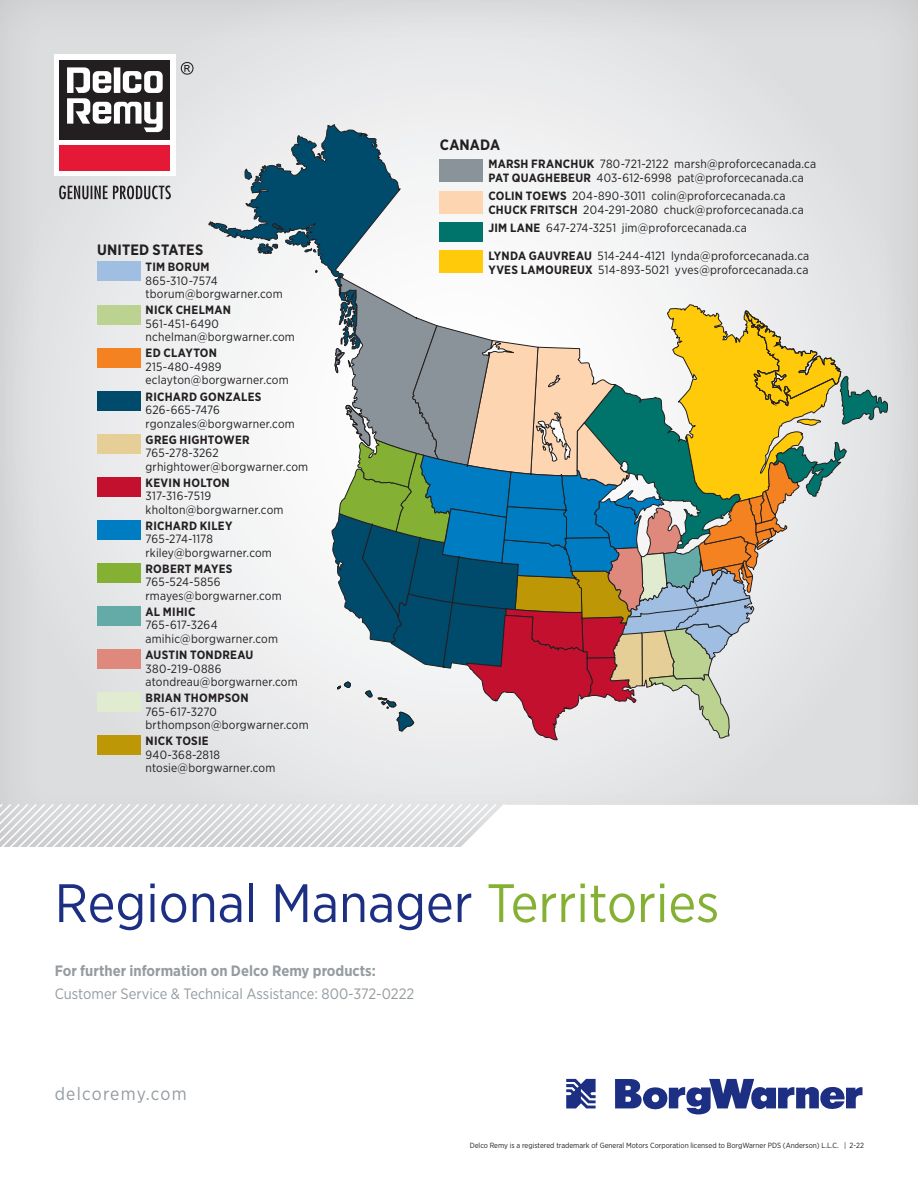
<style>
.page{position:relative;width:918px;height:1188px;background:#fff}
.page>*{position:absolute;margin:0;border:0;box-sizing:border-box;transform-origin:0 0}
.t1{font:54px "Gotham Narrow";color:#1c2f82}
.t2{font:18px "Gotham Narrow";letter-spacing:.07em;color:#959ca1}
.t3{font:15px "Gotham Narrow";color:#959ca1}
.t4{font:700 15px "Gotham Narrow";color:#959ca1}
.t5{font:700 15px "Gotham Narrow";letter-spacing:.01em;color:#231f20}
.t6{font:12px/13.5px "Gotham Narrow";letter-spacing:.015em;color:#231f20}
.t7{font:700 12px "Gotham Narrow";letter-spacing:.02em;color:#231f20}
.t8{font:7.5px "Gotham Narrow";color:#231f20}
.s1{font-weight:700}
.s2{color:#84b133}
</style>
<div class="page">
<div style="left:0;top:0;width:918px;height:848px;background:#231f20;opacity:.17"></div>
<svg style="left:615px;top:1079px;width:248px;height:35px"></svg>
<svg style="left:566px;top:1079px;width:30px;height:29px"></svg>
<svg style="left:0;top:805px;width:918px;height:42px"></svg>
<div style="left:54px;top:55px;width:121px;height:121px;background:#fff"></div>
<div style="left:60px;top:60px;width:110px;height:79px;background:#231f20"></div>
<div style="left:60px;top:145px;width:110px;height:26px;background:#e51836"></div>
<svg style="left:67px;top:67px;width:96px;height:65px"></svg>
<svg style="left:181px;top:62px;width:13px;height:13px"></svg>
<svg style="left:59px;top:186px;width:112px;height:13px"></svg>
<svg style="left:208px;top:125px;width:681px;height:623px"></svg>
<div style="left:440px;top:159px;width:43px;height:23px;background:#899399"></div>
<div style="left:440px;top:191px;width:43px;height:22px;background:#fdd5b0"></div>
<div style="left:440px;top:222px;width:43px;height:20px;background:#00736a"></div>
<div style="left:440px;top:250px;width:43px;height:23px;background:#feca0a"></div>
<div style="left:97px;top:262px;width:43px;height:19px;background:#a0bde2"></div>
<div style="left:97px;top:305px;width:43px;height:19px;background:#bcd291"></div>
<div style="left:97px;top:348px;width:43px;height:19px;background:#f58220"></div>
<div style="left:97px;top:391px;width:43px;height:19px;background:#004b6c"></div>
<div style="left:97px;top:434px;width:43px;height:19px;background:#e5cf96"></div>
<div style="left:97px;top:477px;width:43px;height:20px;background:#c3102f"></div>
<div style="left:97px;top:520px;width:43px;height:20px;background:#007cc2"></div>
<div style="left:97px;top:563px;width:43px;height:20px;background:#84b133"></div>
<div style="left:97px;top:606px;width:43px;height:20px;background:#64aba8"></div>
<div style="left:97px;top:649px;width:43px;height:20px;background:#df887c"></div>
<div style="left:97px;top:693px;width:43px;height:19px;background:#e1ebcf"></div>
<div style="left:97px;top:736px;width:43px;height:19px;background:#bd9705"></div>
<p class="t5" style="left:97px;top:240px;width:108px">UNITED STATES</p>
<p class="t6" style="left:146px;top:260px;width:139px"><span class="s1">TIM BORUM<br></span>865-310-7574 tborum@borgwarner.com</p>
<p class="t7" style="left:146px;top:302px;width:87px">NICK CHELMAN</p>
<p class="t6" style="left:146px;top:317px;width:75px">561-451-6490</p>
<p class="t6" style="left:146px;top:330px;width:151px">nchelman@borgwarner.com</p>
<p class="t6" style="left:146px;top:346px;width:145px"><span class="s1">ED CLAYTON<br></span>215-480-4989 eclayton@borgwarner.com</p>
<p class="t6" style="left:146px;top:389px;width:151px"><span class="s1">RICHARD GONZALES<br></span>626-665-7476 rgonzales@borgwarner.com</p>
<p class="t7" style="left:146px;top:432px;width:106px">GREG HIGHTOWER</p>
<p class="t6" style="left:146px;top:446px;width:74px">765-278-3262</p>
<p class="t6" style="left:146px;top:459px;width:164px">grhightower@borgwarner.com</p>
<p class="t6" style="left:146px;top:476px;width:139px"><span class="s1">KEVIN HOLTON<br></span>317-316-7519 kholton@borgwarner.com</p>
<p class="t6" style="left:146px;top:519px;width:128px"><span class="s1">RICHARD KILEY<br></span>765-274-1178 rkiley@borgwarner.com</p>
<p class="t6" style="left:146px;top:562px;width:138px"><span class="s1">ROBERT MAYES<br></span>765-524-5856 rmayes@borgwarner.com</p>
<p class="t7" style="left:146px;top:604px;width:51px">AL MIHIC</p>
<p class="t6" style="left:146px;top:618px;width:74px">765-617-3264</p>
<p class="t6" style="left:146px;top:632px;width:134px">amihic@borgwarner.com</p>
<p class="t7" style="left:146px;top:647px;width:109px">AUSTIN TONDREAU</p>
<p class="t6" style="left:146px;top:661px;width:77px">380-219-0886</p>
<p class="t6" style="left:146px;top:675px;width:154px">atondreau@borgwarner.com</p>
<p class="t7" style="left:146px;top:690px;width:105px">BRIAN THOMPSON</p>
<p class="t6" style="left:146px;top:704px;width:165px">765-617-3270 brthompson@borgwarner.com</p>
<p class="t6" style="left:146px;top:734px;width:131px"><span class="s1">NICK TOSIE<br></span>940-368-2818 ntosie@borgwarner.com</p>
<p class="t5" style="left:440px;top:135px;width:62px">CANADA</p>
<p class="t6" style="left:488px;top:157px;width:329px"><span class="s1">MARSH FRANCHUK</span> 780-721-2122 marsh@proforcecanada.ca</p>
<p class="t6" style="left:488px;top:171px;width:317px"><span class="s1">PAT QUAGHEBEUR</span> 403-612-6998 pat@proforcecanada.ca</p>
<p class="t6" style="left:488px;top:189px;width:299px"><span class="s1">COLIN TOEWS</span> 204-890-3011 colin@proforcecanada.ca</p>
<p class="t6" style="left:488px;top:203px;width:317px"><span class="s1">CHUCK FRITSCH</span> 204-291-2080 chuck@proforcecanada.ca</p>
<p class="t6" style="left:488px;top:221px;width:260px"><span class="s1">JIM LANE</span> 647-274-3251 jim@proforcecanada.ca</p>
<p class="t6" style="left:488px;top:249px;width:322px"><span class="s1">LYNDA GAUVREAU</span> 514-244-4121 lynda@proforcecanada.ca</p>
<p class="t6" style="left:488px;top:262px;width:322px"><span class="s1">YVES LAMOUREUX</span> 514-893-5021 yves@proforcecanada.ca</p>
<p class="t1" style="left:55px;top:870px;width:666px">Regional Manager <span class="s2">Territories</span></p>
<p class="t4" style="left:55px;top:961px;width:323px">For further information on Delco Remy products:</p>
<p class="t3" style="left:55px;top:984px;width:361px">Customer Service &amp; Technical Assistance: 800-372-0222</p>
<p class="t2" style="left:55px;top:1082px;width:133px">delcoremy.com</p>
<p class="t8" style="left:470px;top:1140px;width:396px">Delco Remy is a registered trademark of General Motors Corporation licensed to BorgWarner PDS (Anderson) L.L.C. | 2-22</p>
</div>
